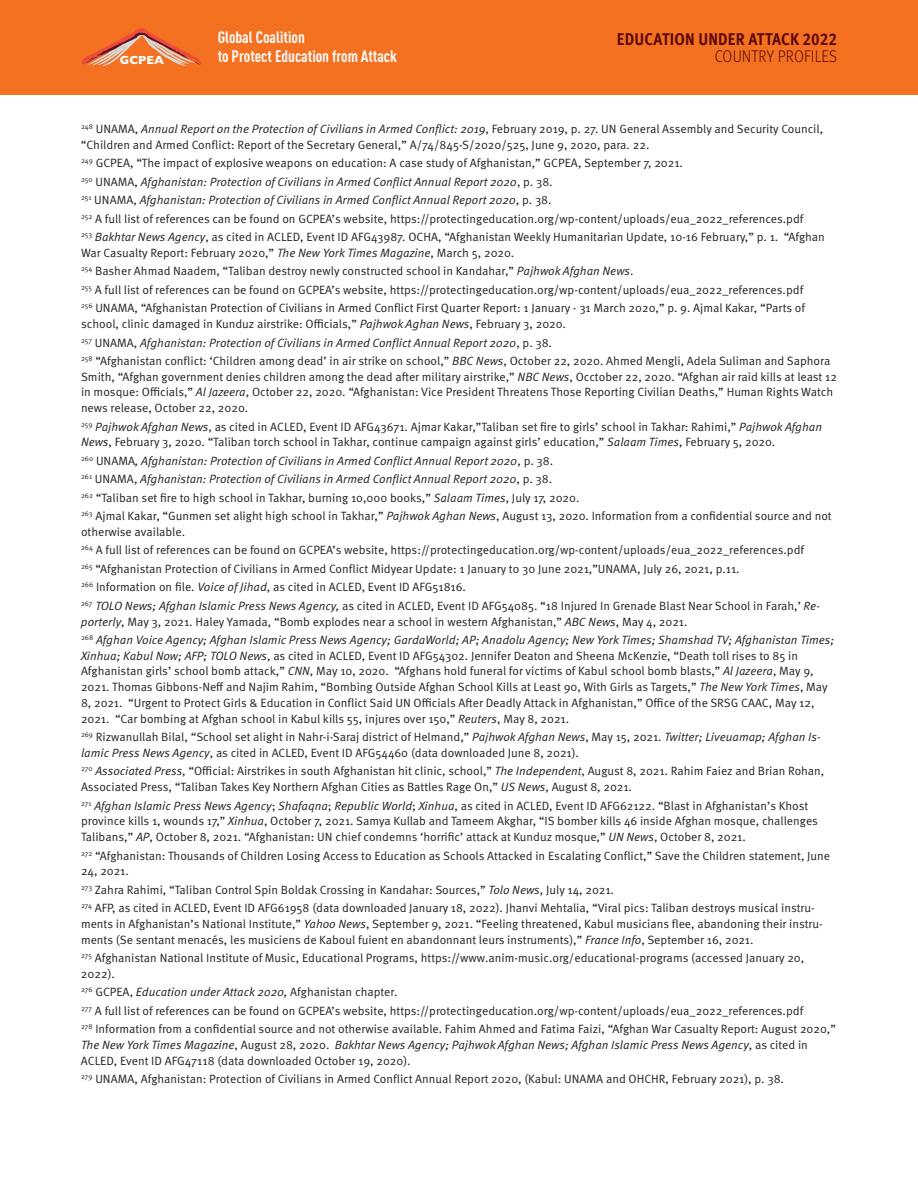
<style>
.page{position:relative;width:918px;height:1188px;background:#fff}
.page>*{position:absolute;margin:0;border:0;box-sizing:border-box;transform-origin:0 0}
.t1{font:700 16.95px "Meta Pro";letter-spacing:.01em;color:#5c090a;scale:.9 1}
.t2{font:300 16.95px "Meta Pro";letter-spacing:.01em;color:#5c090a;scale:.9 1}
.t3{font:700 16.35px/19.4px "DIN Cond";color:#fff}
.t4{font:12px/15.8px "Meta Pro Norm";color:#231f20}
.t5{font:12px/18.5px "Meta Pro Norm Ita";color:#231f20}
.t6{font:700 11.85px "Gill Sans";color:#fff}
.s1{font-family:"Meta Pro Norm Ita"}
.s2{font-family:"Meta Pro Norm"}
</style>
<div class="page">
<div style="left:0;top:0;width:918px;height:95px;background:#f37121"></div>
<svg style="left:81px;top:28px;width:121px;height:38px"></svg>
<h2 class="t3" style="left:218px;top:29px;width:181px">Global Coalition<br>to Protect Education from Attack</h2>
<h1 class="t1" style="left:617px;top:29px;width:246px">EDUCATION UNDER ATTACK 2022</h1>
<p class="t6" style="left:120px;top:56px;width:46px">GCPEA</p>
<h1 class="t2" style="left:715px;top:47px;width:137px">COUNTRY PROFILES</h1>
<p class="t4" style="left:81px;top:122px;width:744px"><sup>248</sup> UNAMA, <span class="s1">Annual Report on the Protection of Civilians in Armed Conflict: 2019</span>, February 2019, p. 27. UN General Assembly and Security Council, “Children and Armed Conflict: Report of the Secretary General,” A/74/845-S/2020/525, June 9, 2020, para. 22.</p>
<p class="t4" style="left:81px;top:156px;width:603px"><sup>249</sup> GCPEA, “The impact of explosive weapons on education: A case study of Afghanistan,” GCPEA, September 7, 2021.</p>
<p class="t5" style="left:81px;top:174px;width:473px"><sup>250</sup> <span class="s2">UNAMA,</span> Afghanistan: Protection of Civilians in Armed Conflict Annual Report 2020<span class="s2">, p. 38.<br></span><sup>251</sup> <span class="s2">UNAMA,</span> Afghanistan: Protection of Civilians in Armed Conflict Annual Report 2020<span class="s2">, p. 38.</span></p>
<p class="t4" style="left:81px;top:210px;width:745px;line-height:18.5px"><sup>252</sup> A full list of references can be found on GCPEA’s website, https://protectingeducation.org/wp-content/uploads/eua_2022_references.pdf<br><sup>253</sup> <span class="s1">Bakhtar News Agency</span>, as cited in ACLED, Event ID AFG43987. OCHA, “Afghanistan Weekly Humanitarian Update, 10-16 February,” p. 1. “Afghan</p>
<p class="t4" style="left:81px;top:245px;width:726px;line-height:18.5px">War Casualty Report: February 2020,” <span class="s1">The New York Times Magazine</span>, March 5, 2020.<br><sup>254</sup> Basher Ahmad Naadem, “Taliban destroy newly constructed school in Kandahar,” <span class="s1">Pajhwok Afghan News</span>.<br><sup>255</sup> A full list of references can be found on GCPEA’s website, https://protectingeducation.org/wp-content/uploads/eua_2022_references.pdf <sup>256</sup> UNAMA, “Afghanistan Protection of Civilians in Armed Conflict First Quarter Report: 1 January - 31 March 2020,” p. 9. Ajmal Kakar, “Parts of</p>
<p class="t4" style="left:81px;top:317px;width:487px">school, clinic damaged in Kunduz airstrike: Officials,” <span class="s1">Pajhwok Aghan News</span>, February 3, 2020.</p>
<p class="t5" style="left:81px;top:334px;width:473px"><sup>257</sup> <span class="s2">UNAMA,</span> Afghanistan: Protection of Civilians in Armed Conflict Annual Report 2020<span class="s2">, p. 38.</span></p>
<p class="t4" style="left:81px;top:354px;width:757px"><sup>258</sup> “Afghanistan conflict: ‘Children among dead’ in air strike on school,” <span class="s1">BBC News</span>, October 22, 2020. Ahmed Mengli, Adela Suliman and Saphora Smith, “Afghan government denies children among the dead after military airstrike,” <span class="s1">NBC News</span>, Occtober 22, 2020. “Afghan air raid kills at least 12 in mosque: Officials,” <span class="s1">Al Jazeera</span>, October 22, 2020. “Afghanistan: Vice President Threatens Those Reporting Civilian Deaths,” Human Rights Watch news release, October 22, 2020.</p>
<p class="t4" style="left:81px;top:420px;width:743px"><sup>259</sup> <span class="s1">Pajhwok Afghan News</span>, as cited in ACLED, Event ID AFG43671. Ajmar Kakar,”Taliban set fire to girls’ school in Takhar: Rahimi,” <span class="s1">Pajhwok Afghan<br>News</span>, February 3, 2020. “Taliban torch school in Takhar, continue campaign against girls’ education,” <span class="s1">Salaam Times</span>, February 5, 2020.</p>
<p class="t5" style="left:81px;top:453px;width:474px"><sup>260</sup> <span class="s2">UNAMA</span>, Afghanistan: Protection of Civilians in Armed Conflict Annual Report 2020<span class="s2">, p. 38.<br></span><sup>261</sup> <span class="s2">UNAMA,</span> Afghanistan: Protection of Civilians in Armed Conflict Annual Report 2020<span class="s2">, p. 38.</span></p>
<p class="t4" style="left:81px;top:489px;width:752px;line-height:18.5px"><sup>262</sup> “Taliban set fire to high school in Takhar, burning 10,000 books,” <span class="s1">Salaam Times</span>, July 17, 2020.<br><sup>263</sup> Ajmal Kakar, “Gunmen set alight high school in Takhar,” <span class="s1">Pajhwok Aghan News</span>, August 13, 2020. Information from a confidential source and not</p>
<p class="t4" style="left:81px;top:524px;width:741px;line-height:18.5px">otherwise available.<br><sup>264</sup> A full list of references can be found on GCPEA’s website, https://protectingeducation.org/wp-content/uploads/eua_2022_references.pdf<br><sup>265</sup> “Afghanistan Protection of Civilians in Armed Conflict Midyear Update: 1 January to 30 June 2021,”UNAMA, July 26, 2021, p.11.<br><sup>266</sup> Information on file. <span class="s1">Voice of Jihad</span>, as cited in ACLED, Event ID AFG51816.<br><sup>267</sup> <span class="s1">TOLO News; Afghan Islamic Press News Agency,</span> as cited in ACLED, Event ID AFG54085. “18 Injured In Grenade Blast Near School in Farah,’ <span class="s1">Re-</span></p>
<p class="t4" style="left:81px;top:614px;width:608px"><span class="s1">porterly</span>, May 3, 2021. Haley Yamada, “Bomb explodes near a school in western Afghanistan,” <span class="s1">ABC News</span>, May 4, 2021.</p>
<p class="t5" style="left:81px;top:632px;width:755px"><sup>268</sup> Afghan Voice Agency; Afghan Islamic Press News Agency; GardaWorld; AP; Anadolu Agency; New York Times; Shamshad TV; Afghanistan Times;</p>
<p class="t4" style="left:81px;top:649px;width:748px"><span class="s1">Xinhua; Kabul Now; AFP; TOLO News</span>, as cited in ACLED, Event ID AFG54302. Jennifer Deaton and Sheena McKenzie, “Death toll rises to 85 in Afghanistan girls’ school bomb attack,” <span class="s1">CNN</span>, May 10, 2020. “Afghans hold funeral for victims of Kabul school bomb blasts,” <span class="s1">Al Jazeera</span>, May 9, 2021. Thomas Gibbons-Neff and Najim Rahim, “Bombing Outside Afghan School Kills at Least 90, With Girls as Targets,” <span class="s1">The New York Times</span>, May 8, 2021. “Urgent to Protect Girls &amp; Education in Conflict Said UN Officials After Deadly Attack in Afghanistan,” Office of the SRSG CAAC, May 12, 2021. “Car bombing at Afghan school in Kabul kills 55, injures over 150,” <span class="s1">Reuters</span>, May 8, 2021.</p>
<p class="t4" style="left:81px;top:730px;width:742px"><sup>269</sup> Rizwanullah Bilal, “School set alight in Nahr-i-Saraj district of Helmand,” <span class="s1">Pajhwok Afghan News</span>, May 15, 2021. <span class="s1">Twitter; Liveuamap; Afghan Is&shy;lamic Press News Agency</span>, as cited in ACLED, Event ID AFG54460 (data downloaded June 8, 2021).</p>
<p class="t4" style="left:81px;top:764px;width:745px"><sup>270</sup> <span class="s1">Associated Press</span>, “Official: Airstrikes in south Afghanistan hit clinic, school,” <span class="s1">The Independent</span>, August 8, 2021. Rahim Faiez and Brian Rohan,<br>Associated Press, “Taliban Takes Key Northern Afghan Cities as Battles Rage On,” <span class="s1">US News</span>, August 8, 2021.</p>
<p class="t4" style="left:81px;top:798px;width:739px"><sup>271</sup> <span class="s1">Afghan Islamic Press News Agency</span>; <span class="s1">Shafaqna</span>; <span class="s1">Republic World</span>; <span class="s1">Xinhua</span>, as cited in ACLED, Event ID AFG62122. “Blast in Afghanistan’s Khost province kills 1, wounds 17,” <span class="s1">Xinhua</span>, October 7, 2021. Samya Kullab and Tameem Akghar, “IS bomber kills 46 inside Afghan mosque, challenges<br>Talibans,” <span class="s1">AP</span>, October 8, 2021. “Afghanistan: UN chief condemns ‘horrific’ attack at Kunduz mosque,” <span class="s1">UN News</span>, October 8, 2021.</p>
<p class="t4" style="left:81px;top:848px;width:751px"><sup>272</sup> “Afghanistan: Thousands of Children Losing Access to Education as Schools Attacked in Escalating Conflict,” Save the Children statement, June<br>24, 2021.</p>
<p class="t4" style="left:81px;top:881px;width:735px;line-height:18.5px"><sup>273</sup> Zahra Rahimi, “Taliban Control Spin Boldak Crossing in Kandahar: Sources,” <span class="s1">Tolo News</span>, July 14, 2021.<br><sup>274</sup> AFP, as cited in ACLED, Event ID AFG61958 (data downloaded January 18, 2022). Jhanvi Mehtalia, “Viral pics: Taliban destroys musical instru-</p>
<p class="t4" style="left:81px;top:917px;width:743px">ments in Afghanistan’s National Institute,” <span class="s1">Yahoo News</span>, September 9, 2021. “Feeling threatened, Kabul musicians flee, abandoning their instru&shy;ments (Se sentant menacés, les musiciens de Kaboul fuient en abandonnant leurs instruments),” <span class="s1">France Info</span>, September 16, 2021.</p>
<p class="t4" style="left:81px;top:951px;width:725px"><sup>275</sup> Afghanistan National Institute of Music, Educational Programs, https://www.anim-music.org/educational-programs (accessed January 20,<br>2022).</p>
<p class="t4" style="left:81px;top:984px;width:756px;line-height:18.5px"><sup>276</sup> GCPEA, <span class="s1">Education under Attack 2020,</span> Afghanistan chapter.<br><sup>277</sup> A full list of references can be found on GCPEA’s website, https://protectingeducation.org/wp-content/uploads/eua_2022_references.pdf<br><sup>278</sup> Information from a confidential source and not otherwise available. Fahim Ahmed and Fatima Faizi, “Afghan War Casualty Report: August 2020,”</p>
<p class="t5" style="left:81px;top:1037px;width:728px">The New York Times Magazine<span class="s2">, August 28, 2020.</span> Bakhtar News Agency; Pajhwok Afghan News; Afghan Islamic Press News Agency<span class="s2">, as cited in</span></p>
<p class="t4" style="left:81px;top:1052px;width:704px;line-height:18.5px">ACLED, Event ID AFG47118 (data downloaded October 19, 2020).<br><sup>279</sup> UNAMA, Afghanistan: Protection of Civilians in Armed Conflict Annual Report 2020, (Kabul: UNAMA and OHCHR, February 2021), p. 38.</p>
</div>
